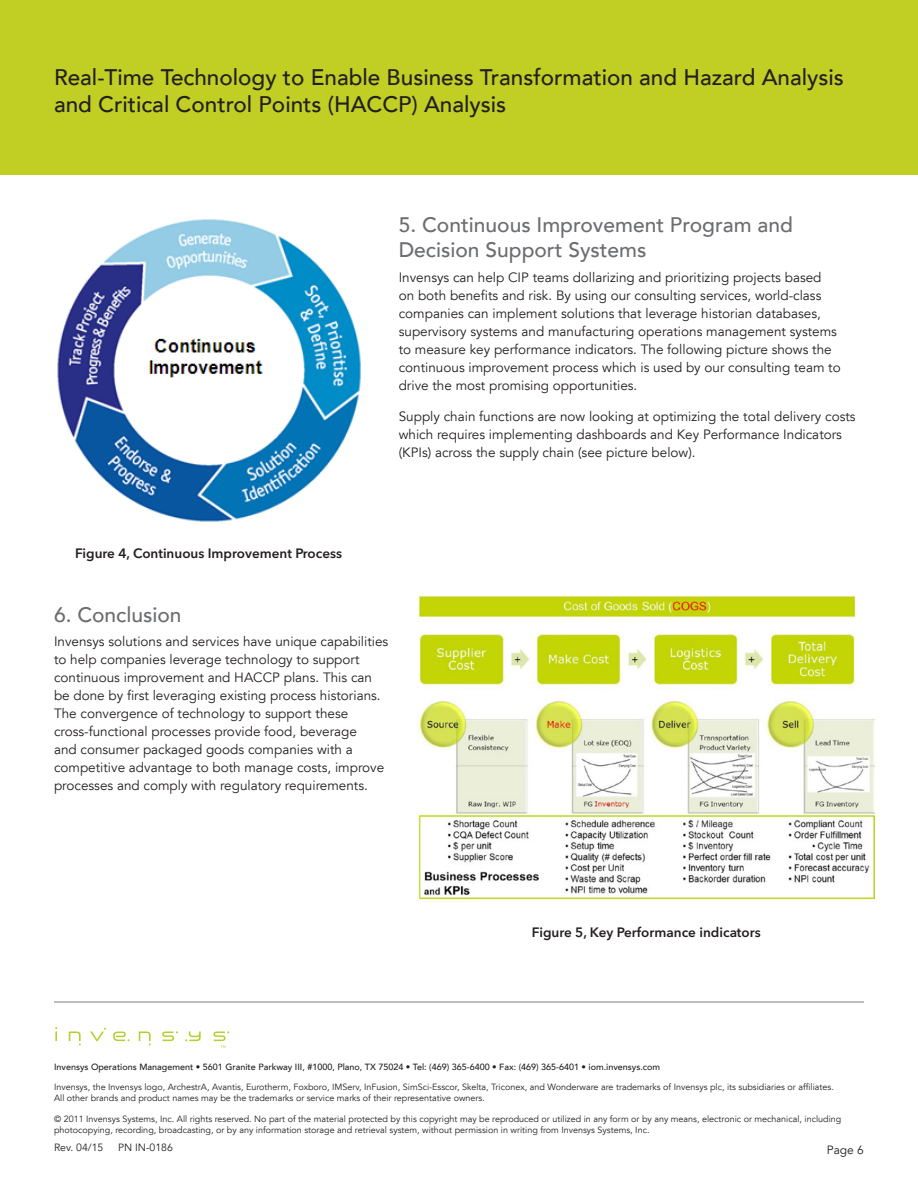
<style>
.page{position:relative;width:918px;height:1188px;background:#fff}
.page>*{position:absolute;margin:0;border:0;box-sizing:border-box;transform-origin:0 0}
.t1{font:500 22.5px/27px "Avenir LT";color:#231f20}
.Body_Headline{font:500 21px/25.2px "Avenir LT";color:#6c6d70}
.Body_Copy{font:13.5px/18px "Avenir LT";color:#231f20}
.t2{font:600 13.5px "Avenir Next LT Pro";color:#231f20}
.t3{font:12px "Avenir LT";color:#231f20}
.Contact_and_Address{font:10.5px "Avenir LT";color:#231f20}
.Copyright{font:9px/10.8px "Avenir LT";color:#231f20}
.Contact_and_Address-2{font:500 9px "Avenir LT";color:#231f20}
</style>
<div class="page">
<div style="left:0;top:0;width:918px;height:176px;background:#c1ce23"></div>
<svg style="left:185px;top:1032px;width:16px;height:9px"></svg>
<svg style="left:162px;top:1031px;width:16px;height:10px"></svg>
<svg style="left:139px;top:1032px;width:12px;height:13px"></svg>
<svg style="left:113px;top:1032px;width:16px;height:9px"></svg>
<svg style="left:69px;top:1032px;width:12px;height:13px"></svg>
<svg style="left:55px;top:1027px;width:2px;height:14px"></svg>
<svg style="left:90px;top:1028px;width:16px;height:13px"></svg>
<svg style="left:213px;top:1031px;width:16px;height:17px"></svg>
<hr style="left:54px;top:1001px;width:810px;height:2px;background:#a8a9ad">
<img style="left:57px;top:219px;width:304px;height:303px">
<img style="left:418px;top:595px;width:457px;height:305px">
<h1 class="t1" style="left:54px;top:64px;width:791px">Real-Time Technology to Enable Business Transformation and Hazard Analysis and Critical Control Points (HACCP) Analysis</h1>
<p class="Body_Headline" style="left:399px;top:213px;width:396px">5. Continuous Improvement Program and<br>Decision Support Systems</p>
<p class="Body_Copy" style="left:399px;top:269px;width:444px">Invensys can help CIP teams dollarizing and prioritizing projects based<br>on both benefits and risk. By using our consulting services, world-class companies can implement solutions that leverage historian databases, supervisory systems and manufacturing operations management systems to measure key performance indicators. The following picture shows the continuous improvement process which is used by our consulting team to drive the most promising opportunities.</p>
<p class="Body_Copy" style="left:399px;top:408px;width:458px">Supply chain functions are now looking at optimizing the total delivery costs which requires implementing dashboards and Key Performance Indicators (KPIs) across the supply chain (see picture below).</p>
<p class="t2" style="left:75px;top:545px;width:269px">Figure 4, Continuous Improvement Process</p>
<p class="Body_Headline" style="left:54px;top:602px;width:129px">6. Conclusion</p>
<p class="Body_Copy" style="left:54px;top:633px;width:336px">Invensys solutions and services have unique capabilities to help companies leverage technology to support continuous improvement and HACCP plans. This can be done by first leveraging existing process historians.<br>The convergence of technology to support these cross-functional processes provide food, beverage<br>and consumer packaged goods companies with a competitive advantage to both manage costs, improve processes and comply with regulatory requirements.</p>
<p class="t2" style="left:532px;top:924px;width:230px">Figure 5, Key Performance indicators</p>
<p class="Contact_and_Address-2" style="left:54px;top:1062px;width:608px">Invensys Operations Management • 5601 Granite Parkway III, #1000, Plano, TX 75024 • Tel: (469) 365-6400 • Fax: (469) 365-6401 • iom.invensys.com</p>
<p class="Copyright" style="left:54px;top:1082px;width:781px">Invensys, the Invensys logo, ArchestrA, Avantis, Eurotherm, Foxboro, IMServ, InFusion, SimSci-Esscor, Skelta, Triconex, and Wonderware are trademarks of Invensys plc, its subsidiaries or affiliates.<br>All other brands and product names may be the trademarks or service marks of their representative owners.</p>
<p class="Copyright" style="left:54px;top:1114px;width:789px">© 2011 Invensys Systems, Inc. All rights reserved. No part of the material protected by this copyright may be reproduced or utilized in any form or by any means, electronic or mechanical, including photocopying, recording, broadcasting, or by any information storage and retrieval system, without permission in writing from Invensys Systems, Inc.</p>
<p class="Contact_and_Address" style="left:54px;top:1141px;width:51px">Rev. 04/15</p>
<p class="Contact_and_Address" style="left:118px;top:1141px;width:56px">PN IN-0186</p>
<p class="t3" style="left:827px;top:1143px;width:39px">Page 6</p>
</div>
